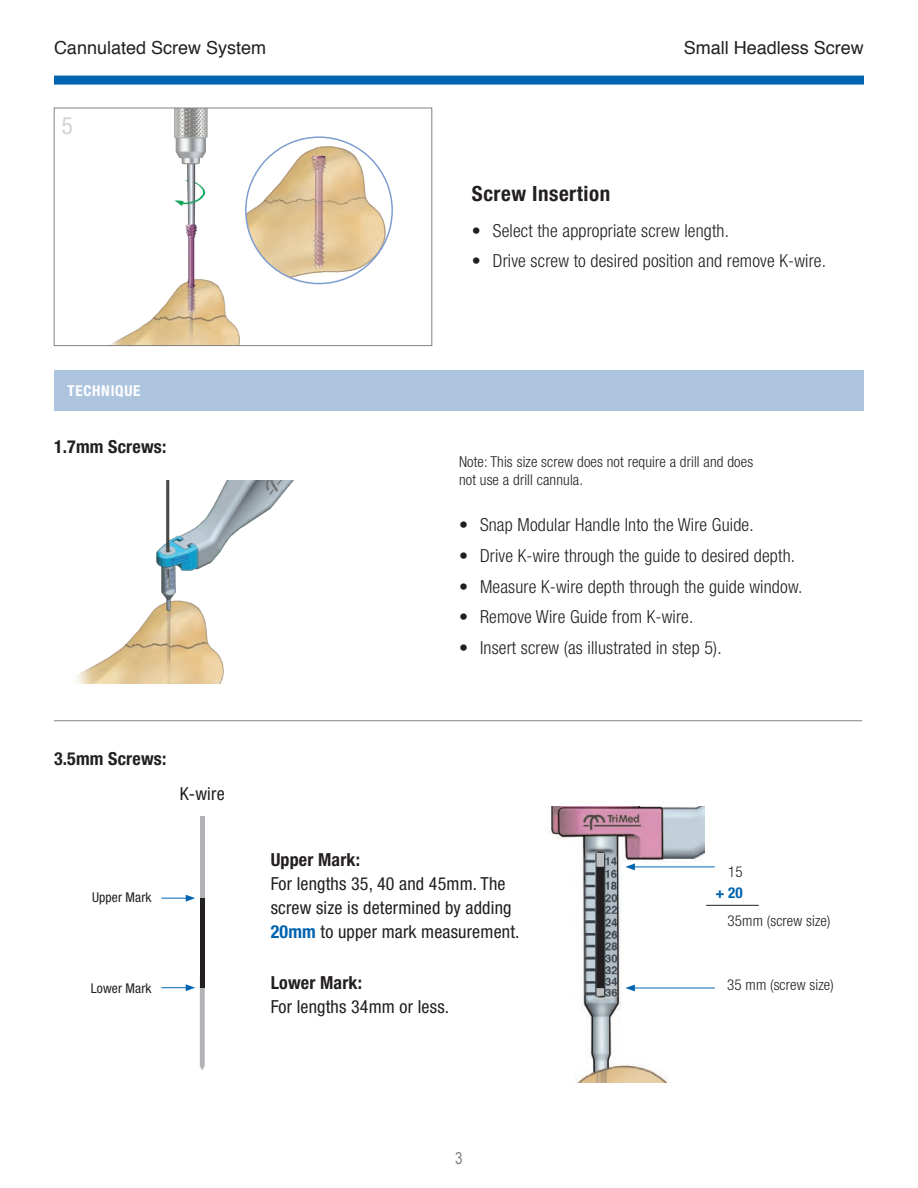
<style>
.page{position:relative;width:918px;height:1188px;background:#fff}
.page>*{position:absolute;margin:0;border:0;box-sizing:border-box;transform-origin:0 0}
.t1{font:condensed 24px "Helvetica Neue LT Std";color:#d1d2d4}
.t2{font:700 condensed 21px "Helvetica Neue LT Std";letter-spacing:.025em;color:#231f20}
.t3{font:300 condensed 18px "Helvetica Neue LT Std";letter-spacing:.01em;color:#231f20}
.t4{font:condensed 18px/24px "Helvetica Neue LT Std";letter-spacing:.01em;color:#231f20}
.t5{font:700 condensed 18px "Helvetica Neue LT Std";letter-spacing:.01em;color:#231f20}
.t6{font:18px "Helvetica";color:#231f20}
.t7{font:16.5px "Arial Narrow";color:#838283}
.t8{font:300 condensed 15px/18px "Helvetica Neue LT Std";letter-spacing:.01em;color:#231f20}
.t9{font:700 condensed 15px "Helvetica Neue LT Std";letter-spacing:.05em;color:#fff}
.t10{font:700 condensed 15px "Helvetica Neue LT Std";color:#0164b0}
.t11{font:condensed 13.5px "Helvetica Neue LT Std";letter-spacing:.01em;color:#231f20}
.s1{font-weight:700;color:#0164b0}
</style>
<div class="page">
<img style="left:111px;top:110px;width:139px;height:234px">
<div style="left:54px;top:108px;width:378px;height:238px;border:1px solid #838283"></div>
<img style="left:246px;top:137px;width:146px;height:147px;border-radius:73px">
<div style="left:54px;top:76px;width:810px;height:9px;background:#0164b0"></div>
<div style="left:54px;top:370px;width:810px;height:41px;background:#adc4df"></div>
<img style="left:77px;top:481px;width:217px;height:202px">
<div style="left:200px;top:817px;width:5px;height:83px;background:#b2b3b7"></div>
<div style="left:200px;top:898px;width:5px;height:90px;background:#231f20"></div>
<svg style="left:162px;top:895px;width:33px;height:7px"></svg>
<svg style="left:162px;top:976px;width:43px;height:95px"></svg>
<img style="left:547px;top:807px;width:157px;height:275px">
<div style="left:597px;top:867px;width:7px;height:121px;background:#231f20"></div>
<div style="left:597px;top:853px;width:7px;height:14px;background:#bcbdc0"></div>
<div style="left:597px;top:988px;width:7px;height:8px;background:#bcbdc0"></div>
<hr style="left:633px;top:867px;width:82px;height:1px;background:#0164b0">
<svg style="left:625px;top:863px;width:10px;height:7px"></svg>
<hr style="left:633px;top:988px;width:82px;height:1px;background:#0164b0">
<svg style="left:625px;top:985px;width:10px;height:6px"></svg>
<hr style="left:706px;top:905px;width:53px;height:1px;background:#231f20">
<hr style="left:54px;top:720px;width:808px;height:1px;background:#838283">
<p class="t6" style="left:54px;top:34px;width:214px">Cannulated Screw System</p>
<p class="t6" style="left:684px;top:34px;width:182px">Small Headless Screw</p>
<p class="t1" style="left:62px;top:112px;width:13px">5</p>
<p class="t9" style="left:68px;top:382px;width:74px">TECHNIQUE</p>
<p class="t5" style="left:54px;top:435px;width:114px">1.7mm Screws:</p>
<p class="t5" style="left:54px;top:747px;width:114px">3.5mm Screws:</p>
<p class="t4" style="left:180px;top:782px;width:46px">K-wire</p>
<p class="t11" style="left:92px;top:889px;width:61px">Upper Mark</p>
<p class="t11" style="left:91px;top:980px;width:62px">Lower Mark</p>
<p class="t2" style="left:472px;top:181px;width:140px">Screw Insertion</p>
<p class="t3" style="left:472px;top:220px;width:259px">• Select the appropriate screw length.</p>
<p class="t3" style="left:472px;top:250px;width:356px">• Drive screw to desired position and remove K-wire.</p>
<p class="t8" style="left:459px;top:453px;width:296px">Note: This size screw does not require a drill and does not use a drill cannula.</p>
<p class="t3" style="left:459px;top:515px;width:296px">• Snap Modular Handle Into the Wire Guide.</p>
<p class="t3" style="left:459px;top:545px;width:338px">• Drive K-wire through the guide to desired depth.</p>
<p class="t3" style="left:459px;top:576px;width:345px">• Measure K-wire depth through the guide window.</p>
<p class="t3" style="left:459px;top:607px;width:236px">• Remove Wire Guide from K-wire.</p>
<p class="t3" style="left:459px;top:637px;width:264px">• Insert screw (as illustrated in step 5).</p>
<p class="t5" style="left:271px;top:849px;width:91px">Upper Mark:</p>
<p class="t4" style="left:271px;top:871px;width:250px">For lengths 35, 40 and 45mm. The screw size is determined by adding<br><span class="s1">20mm</span> to upper mark measurement.</p>
<p class="t5" style="left:271px;top:972px;width:93px">Lower Mark:</p>
<p class="t4" style="left:271px;top:995px;width:180px">For lengths 34mm or less.</p>
<p class="t8" style="left:728px;top:863px;width:16px">15</p>
<p class="t10" style="left:715px;top:884px;width:29px">+ 20</p>
<p class="t8" style="left:728px;top:911px;width:104px">35mm (screw size)</p>
<p class="t8" style="left:727px;top:976px;width:108px">35 mm (screw size)</p>
<p class="t7" style="left:455px;top:1146px;width:9px">3</p>
</div>
